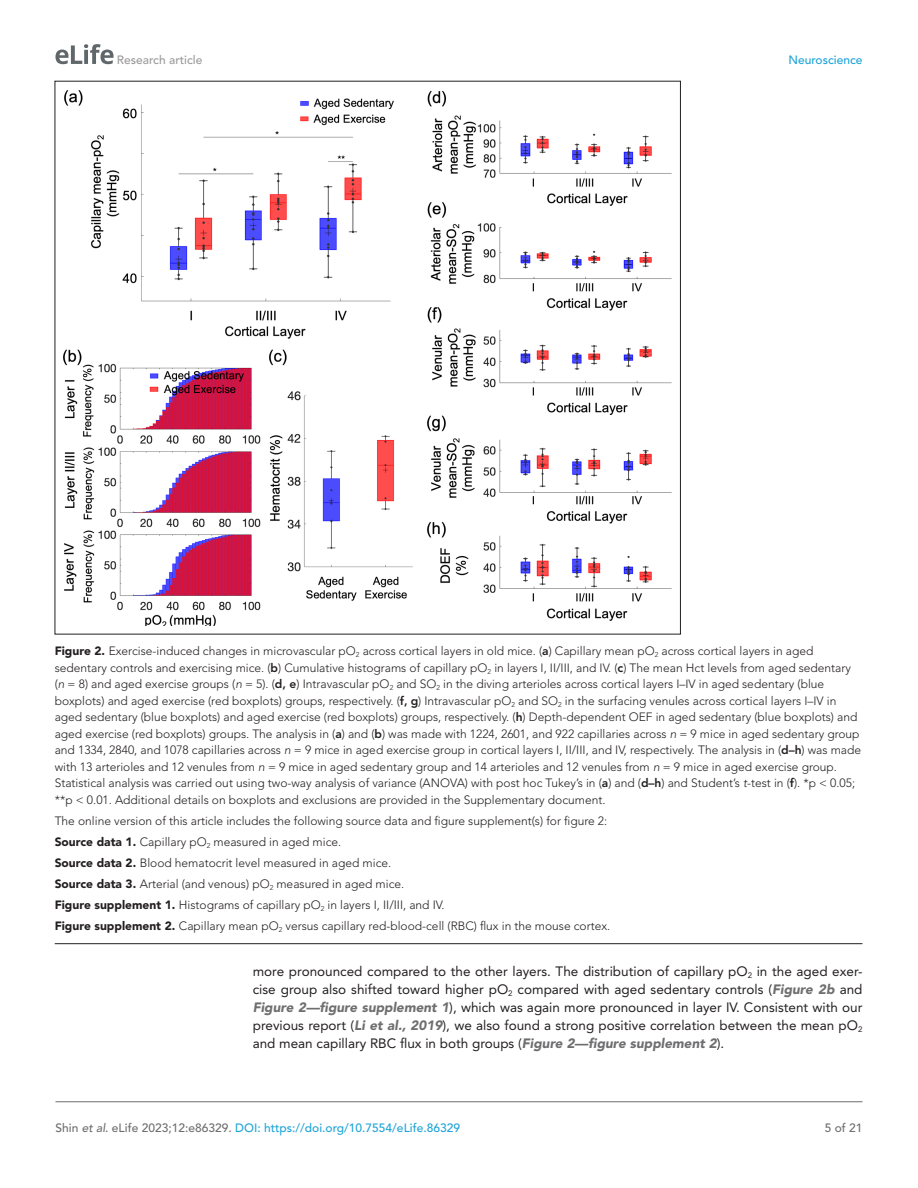
<style>
.page{position:relative;width:918px;height:1188px;background:#fff}
.page>*{position:absolute;margin:0;border:0;box-sizing:border-box;transform-origin:0 0}
.t1{font:13.5px/18px "Avenir LT Std";color:#231f20;text-align:justify}
.t2{font:300 12px/16.5px "Avenir LT Std";color:#231f20}
.t3{font:500 12px "Avenir LT Std";color:#1ea4d7}
.t4{font:500 12px "Avenir LT Std";color:#9a9a9a}
.t5{font:500 12px "Avenir LT Std";color:#6e6e70}
.s1{font-weight:900}
.s2{font-weight:800}
.s3{font-style:italic}
.s4{font-weight:900;font-style:italic;color:#6e6e70}
.s5{color:#6e6e70}
.s6{font-style:italic;color:#6e6e70}
</style>
<div class="page">
<svg style="left:55px;top:44px;width:59px;height:20px"></svg>
<hr style="left:56px;top:1101px;width:806px;height:1px;background:#6e6e70">
<hr style="left:55px;top:943px;width:807px;height:1px;background:#231f20">
<img style="left:64px;top:90px;width:607px;height:535px">
<p class="t4" style="left:117px;top:53px;width:87px">Research article</p>
<p class="t3" style="left:788px;top:53px;width:76px">Neuroscience</p>
<p class="t2" style="left:55px;top:643px;width:808px"><span class="s1">Figure 2.</span> Exercise-induced changes in microvascular pO<sub>2</sub> across cortical layers in old mice. (<span class="s2">a</span>) Capillary mean pO<sub>2</sub> across cortical layers in aged sedentary controls and exercising mice. (<span class="s2">b</span>) Cumulative histograms of capillary pO<sub>2</sub> in layers I, II/III, and IV. (<span class="s2">c</span>) The mean Hct levels from aged sedentary (<span class="s3">n</span> = 8) and aged exercise groups (<span class="s3">n</span> = 5). (<span class="s2">d, e</span>) Intravascular pO<sub>2</sub> and SO<sub>2</sub> in the diving arterioles across cortical layers I–IV in aged sedentary (blue boxplots) and aged exercise (red boxplots) groups, respectively. (<span class="s2">f, g</span>) Intravascular pO<sub>2</sub> and SO<sub>2</sub> in the surfacing venules across cortical layers I–IV in aged sedentary (blue boxplots) and aged exercise (red boxplots) groups, respectively. (<span class="s2">h</span>) Depth-dependent OEF in aged sedentary (blue boxplots) and aged exercise (red boxplots) groups. The analysis in (<span class="s2">a</span>) and (<span class="s2">b</span>) was made with 1224, 2601, and 922 capillaries across <span class="s3">n</span> = 9 mice in aged sedentary group and 1334, 2840, and 1078 capillaries across <span class="s3">n</span> = 9 mice in aged exercise group in cortical layers I, II/III, and IV, respectively. The analysis in (<span class="s2">d–h</span>) was made with 13 arterioles and 12 venules from <span class="s3">n</span> = 9 mice in aged sedentary group and 14 arterioles and 12 venules from <span class="s3">n</span> = 9 mice in aged exercise group.<br>Statistical analysis was carried out using two-way analysis of variance (ANOVA) with post hoc Tukey’s in (<span class="s2">a</span>) and (<span class="s2">d–h</span>) and Student’s <span class="s3">t</span>-test in (<span class="s2">f</span>). *p &lt; 0.05; **p &lt; 0.01. Additional details on boxplots and exclusions are provided in the Supplementary document.</p>
<p class="t2" style="left:55px;top:810px;width:557px;line-height:21px">The online version of this article includes the following source data and figure supplement(s) for figure 2:<br><span class="s1">Source data 1.</span> Capillary pO<sub>2</sub> measured in aged mice.<br><span class="s1">Source data 2.</span> Blood hematocrit level measured in aged mice.<br><span class="s1">Source data 3.</span> Arterial (and venous) pO<sub>2</sub> measured in aged mice.<br><span class="s1">Figure supplement 1.</span> Histograms of capillary pO<sub>2</sub> in layers I, II/III, and IV.<br><span class="s1">Figure supplement 2.</span> Capillary mean pO<sub>2</sub> versus capillary red-blood-cell (RBC) flux in the mouse cortex.</p>
<p class="t1" style="left:253px;top:962px;width:611px">more pronounced compared to the other layers. The distribution of capillary pO<sub>2</sub> in the aged exer&shy;cise group also shifted toward higher pO<sub>2</sub> compared with aged sedentary controls (<span class="s4">Figure 2b</span> and <span class="s4">Figure 2—figure supplement 1</span>), which was again more pronounced in layer IV. Consistent with our previous report (<span class="s4">Li et al., 2019</span>), we also found a strong positive correlation between the mean pO<sub>2 </sub>and mean capillary RBC flux in both groups (<span class="s4">Figure 2—figure supplement 2</span>).</p>
<p class="t3" style="left:56px;top:1121px;width:406px"><span class="s5">Shin</span> <span class="s6">et al</span><span class="s5">. eLife 2023;12:e86329.</span> DOI: https://doi.org/10.7554/eLife.86329</p>
<p class="t5" style="left:825px;top:1121px;width:39px">5 of 21</p>
</div>
